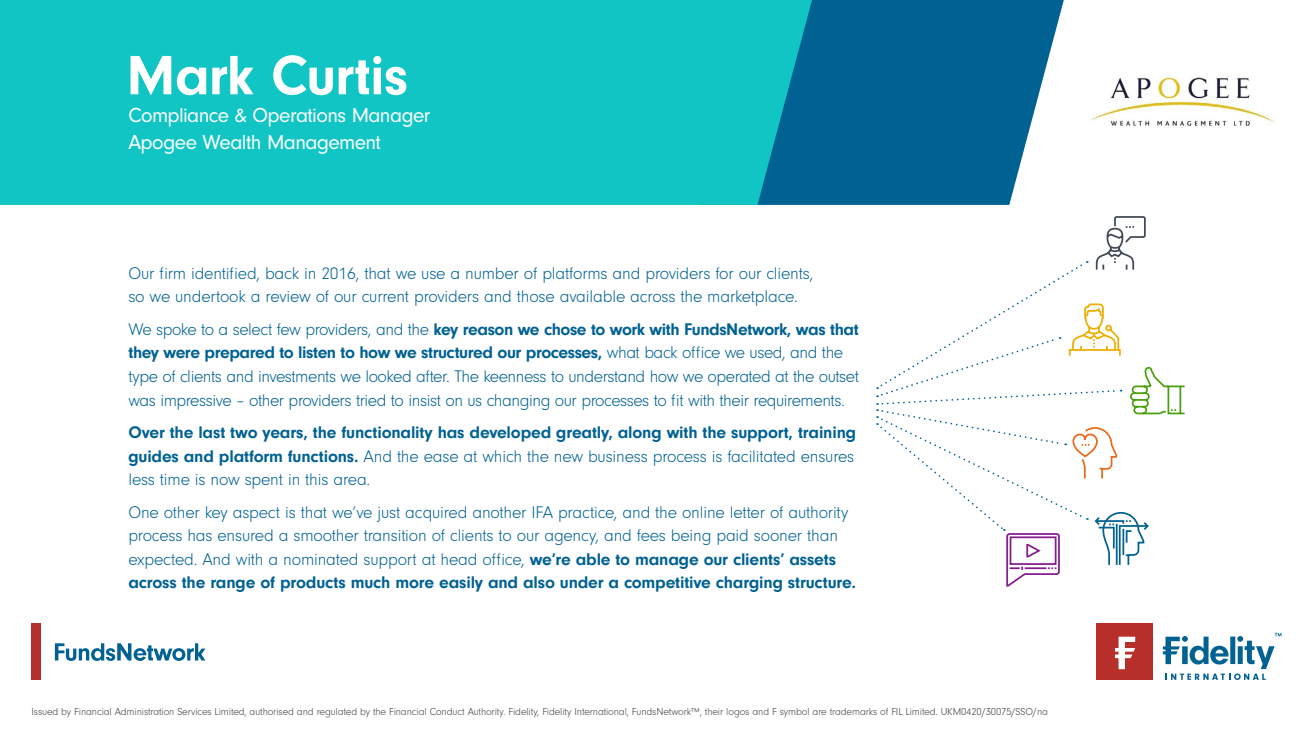
<style>
.page{position:relative;width:1313px;height:736px;background:#fff}
.page>*{position:absolute;margin:0;border:0;box-sizing:border-box;transform-origin:0 0}
.t1{font:700 57.49px "Neuzeit Gro";letter-spacing:-.015em;color:#fff}
.t2{font:21px/26.2px "Neuzeit Gro";letter-spacing:-.025em;color:#fff}
.t3{font:300 17.5px/23.6px "Neuzeit Gro";letter-spacing:-.015em;color:#006193}
.t4{font:700 17.5px/23.6px "Neuzeit Gro";letter-spacing:-.01em;color:#006193;text-align:justify}
.t5{font:300 10.5px "Neuzeit Gro";letter-spacing:-.01em;color:#404040}
.s1{font-weight:700}
.s2{font-weight:300}
</style>
<div class="page">
<div style="left:32px;top:624px;width:9px;height:56px;background:#b72f2a"></div>
<svg style="left:55px;top:643px;width:150px;height:18px"></svg>
<div style="left:1097px;top:624px;width:56px;height:56px;background:#b72f2a"></div>
<svg style="left:1115px;top:637px;width:20px;height:32px"></svg>
<svg style="left:1162px;top:633px;width:119px;height:47px"></svg>
<img style="left:1091px;top:77px;width:184px;height:49px">
<svg style="left:877px;top:216px;width:308px;height:371px"></svg>
<svg style="left:812px;top:0;width:251px;height:205px;background:#1a719e"></svg>
<div style="left:0;top:0;width:812px;height:205px;background:#11c5c5"></div>
<h1 class="t1" style="left:126px;top:43px;width:283px">Mark Curtis</h1>
<p class="t2" style="left:128px;top:103px;width:304px">Compliance &amp; Operations Manager<br>Apogee Wealth Management</p>
<p class="t3" style="left:128px;top:261px;width:686px">Our firm identified, back in 2016, that we use a number of platforms and providers for our clients, so we undertook a review of our current providers and those available across the marketplace.</p>
<p class="t3" style="left:128px;top:317px;width:732px">We spoke to a select few providers, and the <span class="s1">key reason we chose to work with FundsNetwork, was that they were prepared to listen to how we structured our processes,</span> what back office we used, and the type of clients and investments we looked after. The keenness to understand how we operated at the outset was impressive – other providers tried to insist on us changing our processes to fit with their requirements.</p>
<p class="t4" style="left:128px;top:420px;width:729px">Over the last two years, the functionality has developed greatly, along with the support, training guides and platform functions. <span class="s2">And the ease at which the new business process is facilitated ensures less time is now spent in this area.</span></p>
<p class="t3" style="left:128px;top:500px;width:729px">One other key aspect is that we’ve just acquired another IFA practice, and the online letter of authority process has ensured a smoother transition of clients to our agency, and fees being paid sooner than expected. And with a nominated support at head office, <span class="s1">we’re able to manage our clients’ assets across the range of products much more easily and also under a competitive charging structure.</span></p>
<p class="t5" style="left:32px;top:706px;width:1018px">Issued by Financial Administration Services Limited, authorised and regulated by the Financial Conduct Authority. Fidelity, Fidelity International, FundsNetwork™, their logos and F symbol are trademarks of FIL Limited. UKM0420/30075/SSO/na</p>
</div>
